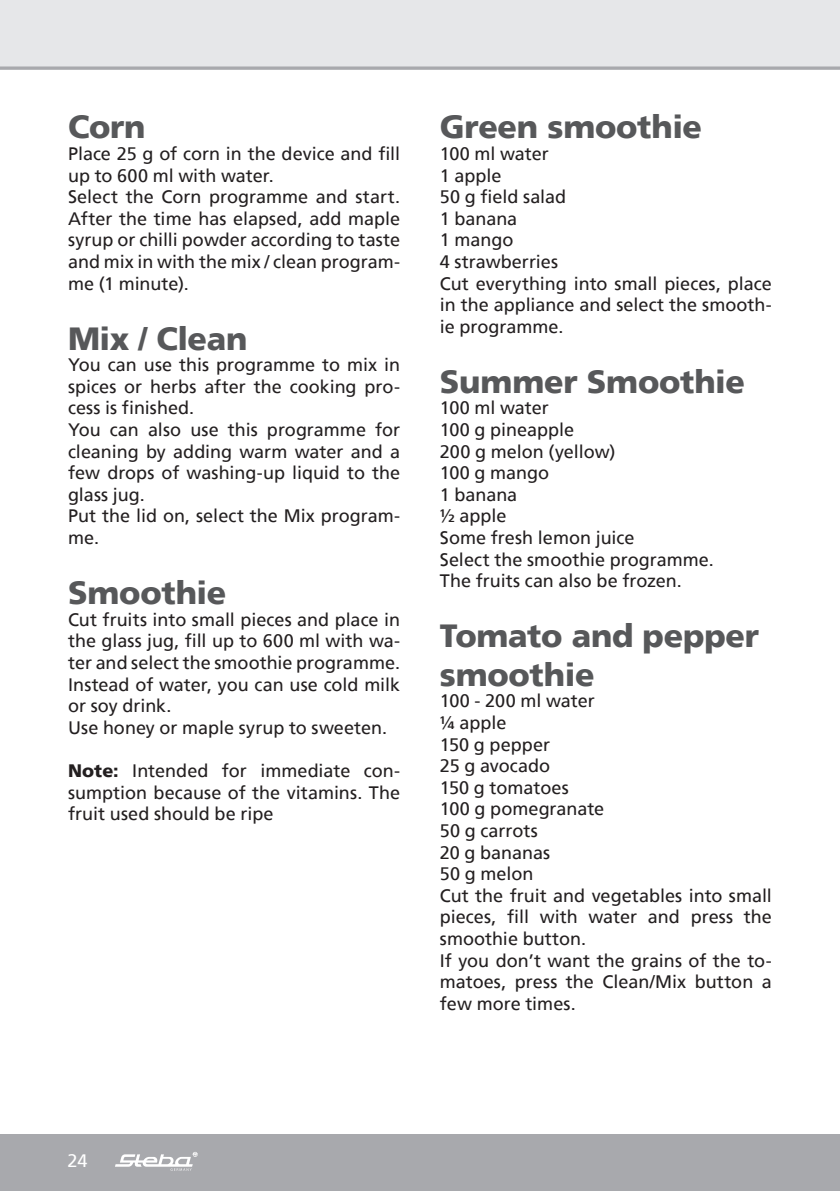
<style>
.page{position:relative;width:840px;height:1191px;background:#fff}
.page>*{position:absolute;margin:0;border:0;box-sizing:border-box;transform-origin:0 0}
.t1{font:900 32px/38.4px "Frutiger";letter-spacing:-.01em;color:#57585a}
.t2{font:18px/21.6px "Frutiger";color:#231f20}
.t3{font:18px "Frutiger";color:#fff}
.s1{font-weight:900}
</style>
<div class="page">
<div style="left:0;top:0;width:839px;height:68px;background:#e6e7e9"></div>
<hr style="left:839px;top:1134px;width:1px;height:57px;background:#a8a9ad">
<div style="left:0;top:1134px;width:839px;height:57px;background:#a8a9ad"></div>
<svg style="left:115px;top:1152px;width:82px;height:18px"></svg>
<svg style="left:0;top:66px;width:839px;height:4px;background:#b3b4b8"></svg>
<h1 class="t1" style="left:68px;top:107px;width:79px">Corn</h1>
<p class="t2" style="left:68px;top:143px;width:333px">Place 25 g of corn in the device and fill up to 600 ml with water.<br>Select the Corn programme and start.<br>After the time has elapsed, add maple syrup or chilli powder according to taste and mix in with the mix / clean program&shy;me (1 minute).</p>
<h1 class="t1" style="left:68px;top:319px;width:181px">Mix / Clean</h1>
<p class="t2" style="left:68px;top:354px;width:333px">You can use this programme to mix in spices or herbs after the cooking pro&shy;cess is finished.<br>You can also use this programme for cleaning by adding warm water and a few drops of washing-up liquid to the glass jug.<br>Put the lid on, select the Mix program&shy;me.</p>
<h1 class="t1" style="left:68px;top:573px;width:160px">Smoothie</h1>
<p class="t2" style="left:68px;top:608px;width:333px">Cut fruits into small pieces and place in the glass jug, fill up to 600 ml with wa&shy;ter and select the smoothie programme.<br>Instead of water, you can use cold milk or soy drink.<br>Use honey or maple syrup to sweeten.</p>
<p class="t2" style="left:68px;top:759px;width:333px;text-align:justify"><span class="s1">Note:</span> Intended for immediate con&shy;sumption because of the vitamins. The fruit used should be ripe</p>
<h1 class="t1" style="left:439px;top:107px;width:264px">Green smoothie</h1>
<p class="t2" style="left:439px;top:143px;width:333px">100 ml water<br>1 apple<br>50 g field salad<br>1 banana<br>1 mango<br>4 strawberries<br>Cut everything into small pieces, place in the appliance and select the smooth&shy;ie programme.</p>
<h1 class="t1" style="left:439px;top:362px;width:306px">Summer Smoothie</h1>
<p class="t2" style="left:439px;top:397px;width:275px">100 ml water<br>100 g pineapple<br>200 g melon (yellow)<br>100 g mango<br>1 banana<br>½ apple<br>Some fresh lemon juice<br>Select the smoothie programme.<br>The fruits can also be frozen.</p>
<h1 class="t1" style="left:439px;top:616px;width:320px">Tomato and pepper smoothie</h1>
<p class="t2" style="left:439px;top:690px;width:333px">100 - 200 ml water<br>¼ apple<br>150 g pepper<br>25 g avocado<br>150 g tomatoes<br>100 g pomegranate<br>50 g carrots<br>20 g bananas<br>50 g melon<br>Cut the fruit and vegetables into small pieces, fill with water and press the smoothie button.<br>If you don’t want the grains of the to&shy;matoes, press the Clean/Mix button a few more times.</p>
<p class="t3" style="left:67px;top:1149px;width:22px">24</p>
</div>
